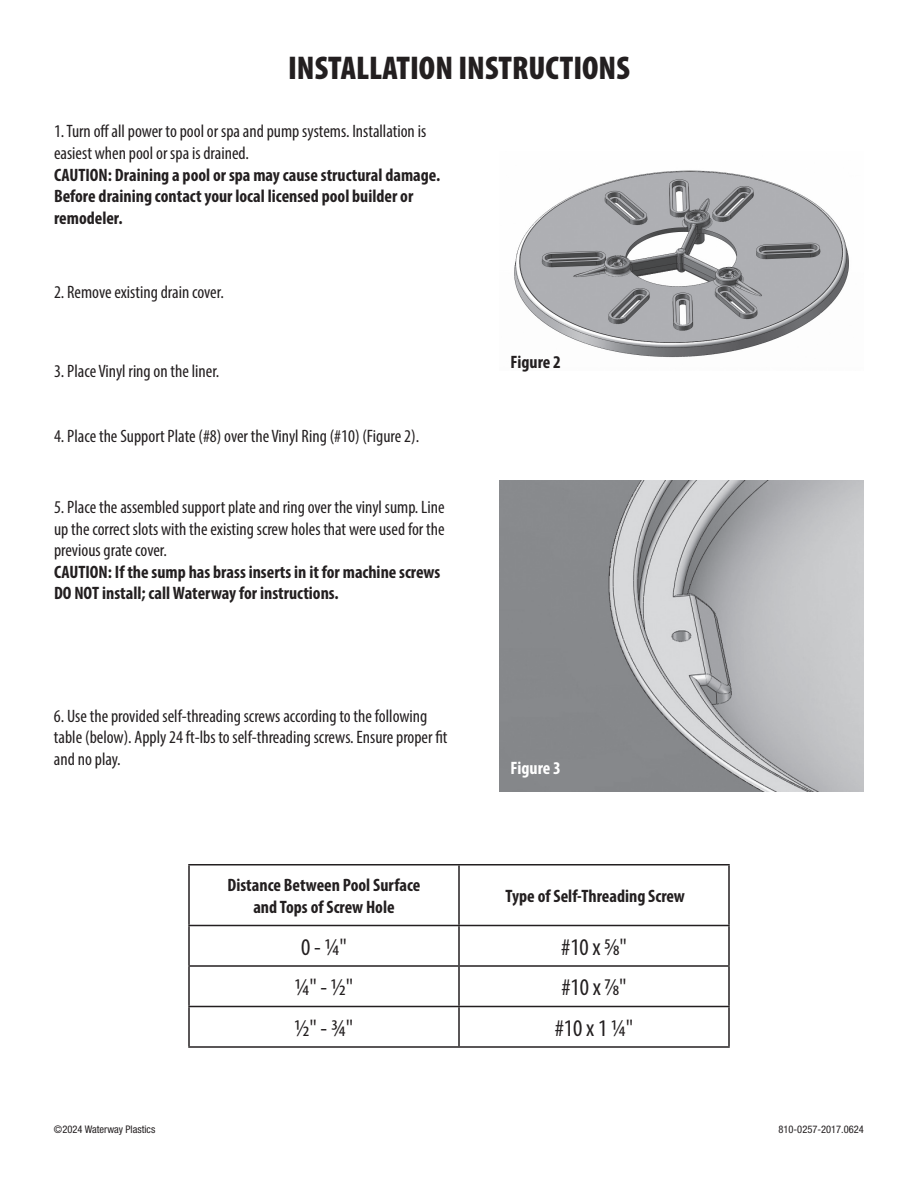
<style>
.page{position:relative;width:918px;height:1188px;background:#fff}
.page>*{position:absolute;margin:0;border:0;box-sizing:border-box;transform-origin:0 0}
.t1{font:900 condensed 33px "Myriad Pro";color:#231f20}
.t2{font:condensed 24px "Myriad Pro";color:#231f20}
.t3{font:condensed 18px/21.6px "Myriad Pro";color:#231f20}
.t4{font:700 condensed 18px/21.6px "Myriad Pro";color:#231f20}
.t5{font:700 condensed 18px "Myriad Pro";color:#fff}
.t6{font:condensed 10.5px "Helvetica Neue LT Pro";color:#231f20}
</style>
<div class="page">
<img style="left:514px;top:170px;width:335px;height:188px">
<hr style="left:188px;top:864px;width:271px;height:2px;background:#231f20">
<hr style="left:188px;top:866px;width:2px;height:59px;background:#231f20">
<hr style="left:459px;top:864px;width:271px;height:2px;background:#231f20">
<hr style="left:458px;top:866px;width:2px;height:59px;background:#231f20">
<hr style="left:728px;top:866px;width:2px;height:59px;background:#231f20">
<hr style="left:188px;top:925px;width:271px;height:1px;background:#231f20">
<hr style="left:188px;top:926px;width:2px;height:39px;background:#231f20">
<hr style="left:459px;top:925px;width:271px;height:1px;background:#231f20">
<hr style="left:458px;top:926px;width:2px;height:39px;background:#231f20">
<hr style="left:728px;top:926px;width:2px;height:39px;background:#231f20">
<hr style="left:188px;top:965px;width:271px;height:2px;background:#231f20">
<hr style="left:188px;top:967px;width:2px;height:39px;background:#231f20">
<hr style="left:459px;top:965px;width:271px;height:2px;background:#231f20">
<hr style="left:458px;top:967px;width:2px;height:39px;background:#231f20">
<hr style="left:728px;top:967px;width:2px;height:39px;background:#231f20">
<hr style="left:188px;top:1006px;width:271px;height:1px;background:#231f20">
<hr style="left:188px;top:1007px;width:2px;height:39px;background:#231f20">
<hr style="left:459px;top:1006px;width:271px;height:1px;background:#231f20">
<hr style="left:458px;top:1007px;width:2px;height:39px;background:#231f20">
<hr style="left:728px;top:1007px;width:2px;height:39px;background:#231f20">
<hr style="left:188px;top:1046px;width:271px;height:2px;background:#231f20">
<hr style="left:459px;top:1046px;width:271px;height:2px;background:#231f20">
<img style="left:500px;top:481px;width:364px;height:310px">
<h1 class="t1" style="left:288px;top:47px;width:343px">INSTALLATION INSTRUCTIONS</h1>
<p class="t3" style="left:54px;top:120px;width:374px">1. Turn off all power to pool or spa and pump systems. Installation is easiest when pool or spa is drained.</p>
<p class="t4" style="left:54px;top:163px;width:388px">CAUTION: Draining a pool or spa may cause structural damage.<br>Before draining contact your local licensed pool builder or remodeler.</p>
<p class="t3" style="left:54px;top:281px;width:171px">2. Remove existing drain cover.</p>
<p class="t3" style="left:54px;top:360px;width:167px">3. Place Vinyl ring on the liner.</p>
<p class="t3" style="left:54px;top:425px;width:367px">4. Place the Support Plate (#8) over the Vinyl Ring (#10) (Figure 2).</p>
<p class="t3" style="left:54px;top:496px;width:392px;text-align:justify">5. Place the assembled support plate and ring over the vinyl sump. Line up the correct slots with the existing screw holes that were used for the previous grate cover.</p>
<p class="t4" style="left:54px;top:561px;width:388px">CAUTION: If the sump has brass inserts in it for machine screws<br>DO NOT install; call Waterway for instructions.</p>
<p class="t3" style="left:54px;top:705px;width:395px">6. Use the provided self-threading screws according to the following table (below). Apply 24 ft-lbs to self-threading screws. Ensure proper fit and no play.</p>
<p class="t4" style="left:511px;top:351px;width:52px">Figure 2</p>
<p class="t5" style="left:511px;top:757px;width:52px">Figure 3</p>
<p class="t4" style="left:227px;top:874px;width:195px;text-align:center">Distance Between Pool Surface and Tops of Screw Hole</p>
<p class="t4" style="left:506px;top:885px;width:181px">Type of Self-Threading Screw</p>
<h2 class="t2" style="left:301px;top:932px;width:47px">0 - 1/4"</h2>
<h2 class="t2" style="left:561px;top:932px;width:67px">#10 x 5/8"</h2>
<h2 class="t2" style="left:295px;top:973px;width:60px">1/4" - 1/2"</h2>
<h2 class="t2" style="left:561px;top:973px;width:67px">#10 x 7/8"</h2>
<h2 class="t2" style="left:295px;top:1013px;width:60px">1/2" - 3/4"</h2>
<h2 class="t2" style="left:555px;top:1013px;width:80px">#10 x 1 1/4"</h2>
<p class="t6" style="left:54px;top:1123px;width:103px">©2024 Waterway Plastics</p>
<p class="t6" style="left:778px;top:1123px;width:87px">810-0257-2017.0624</p>
</div>
